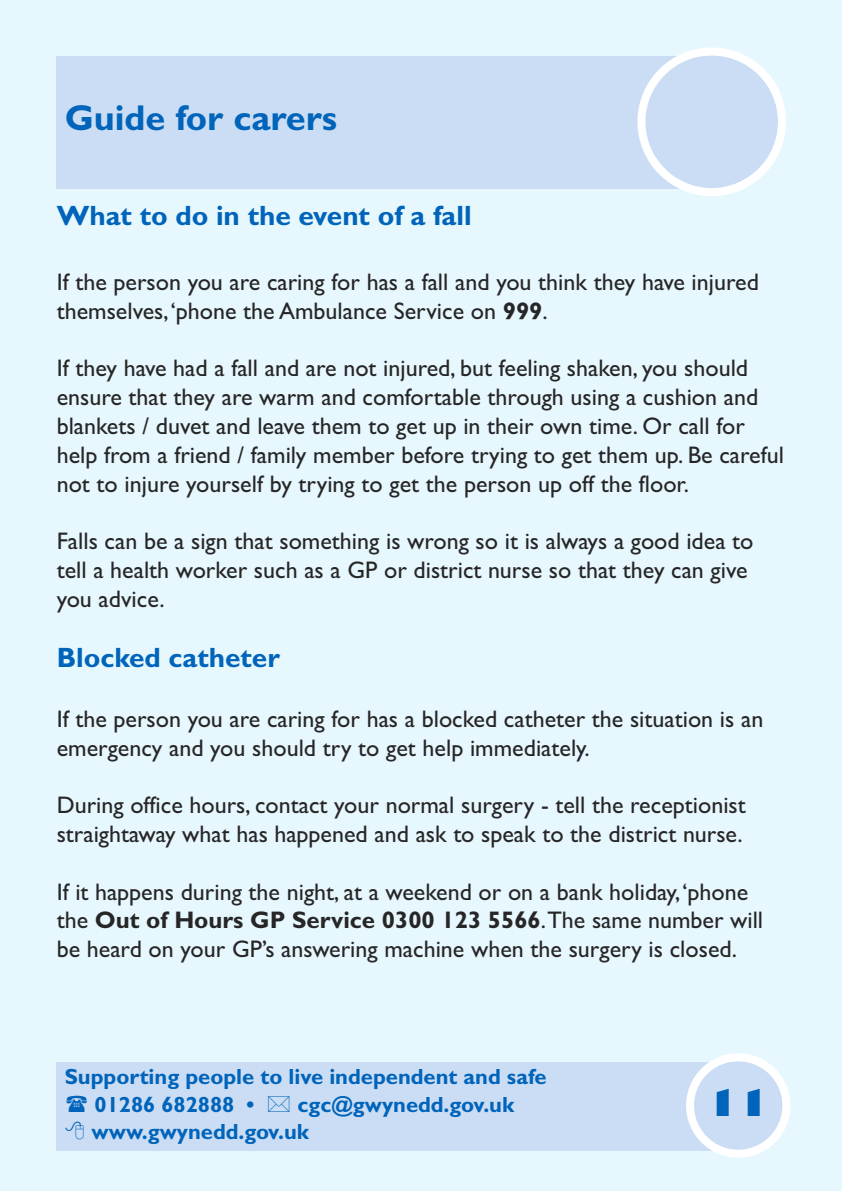
<style>
.page{position:relative;width:842px;height:1191px;background:#e6f7fd}
.page>*{position:absolute;margin:0;border:0;box-sizing:border-box;transform-origin:0 0}
.t1{font:700 36px "Gill Sans";color:#0064ba}
.t2{font:800 36px "Gill Sans";color:#0064ba}
.t3{font:700 28px "Gill Sans";color:#0064ba}
.t4{font:24px/28.8px "Gill Sans";color:#272627}
.t5{font:700 22px/28.4px "Gill Sans";color:#0064ba}
.s1{font-weight:700}
</style>
<div class="page">
<div style="left:57px;top:56px;width:667px;height:132px;background:#cbddf4"></div>
<svg style="left:637px;top:47px;width:149px;height:149px"></svg>
<div style="left:57px;top:1062px;width:689px;height:88px;background:#cbddf4"></div>
<svg style="left:686px;top:1053px;width:104px;height:104px"></svg>
<h1 class="t1" style="left:65px;top:104px;width:274px">Guide for carers</h1>
<p class="t3" style="left:57px;top:205px;width:416px">What to do in the event of a fall</p>
<p class="t4" style="left:57px;top:267px;width:704px">If the person you are caring for has a fall and you think they have injured themselves,‘phone the Ambulance Service on <span class="s1">999</span>.</p>
<p class="t4" style="left:57px;top:353px;width:729px">If they have had a fall and are not injured, but feeling shaken, you should ensure that they are warm and comfortable through using a cushion and blankets / duvet and leave them to get up in their own time. Or call for help from a friend / family member before trying to get them up. Be careful not to injure yourself by trying to get the person up off the floor.</p>
<p class="t4" style="left:57px;top:526px;width:698px">Falls can be a sign that something is wrong so it is always a good idea to tell a health worker such as a GP or district nurse so that they can give you advice.</p>
<p class="t3" style="left:57px;top:647px;width:225px">Blocked catheter</p>
<p class="t4" style="left:57px;top:704px;width:708px">If the person you are caring for has a blocked catheter the situation is an emergency and you should try to get help immediately.</p>
<p class="t4" style="left:57px;top:790px;width:691px">During office hours, contact your normal surgery - tell the receptionist straightaway what has happened and ask to speak to the district nurse.</p>
<p class="t4" style="left:57px;top:877px;width:708px">If it happens during the night, at a weekend or on a bank holiday,‘phone the <span class="s1">Out of Hours GP Service 0300 123 5566</span>.The same number will be heard on your GP’s answering machine when the surgery is closed.</p>
<p class="t5" style="left:95px;top:1063px;width:453px;text-indent:-30px">Supporting people to live independent and safe<br>01286 682888 •</p>
<p class="t5" style="left:92px;top:1093px;width:424px;line-height:27px;text-indent:206px">cgc@gwynedd.gov.uk www.gwynedd.gov.uk</p>
<h1 class="t2" style="left:708px;top:1082px;width:63px">11</h1>
</div>
